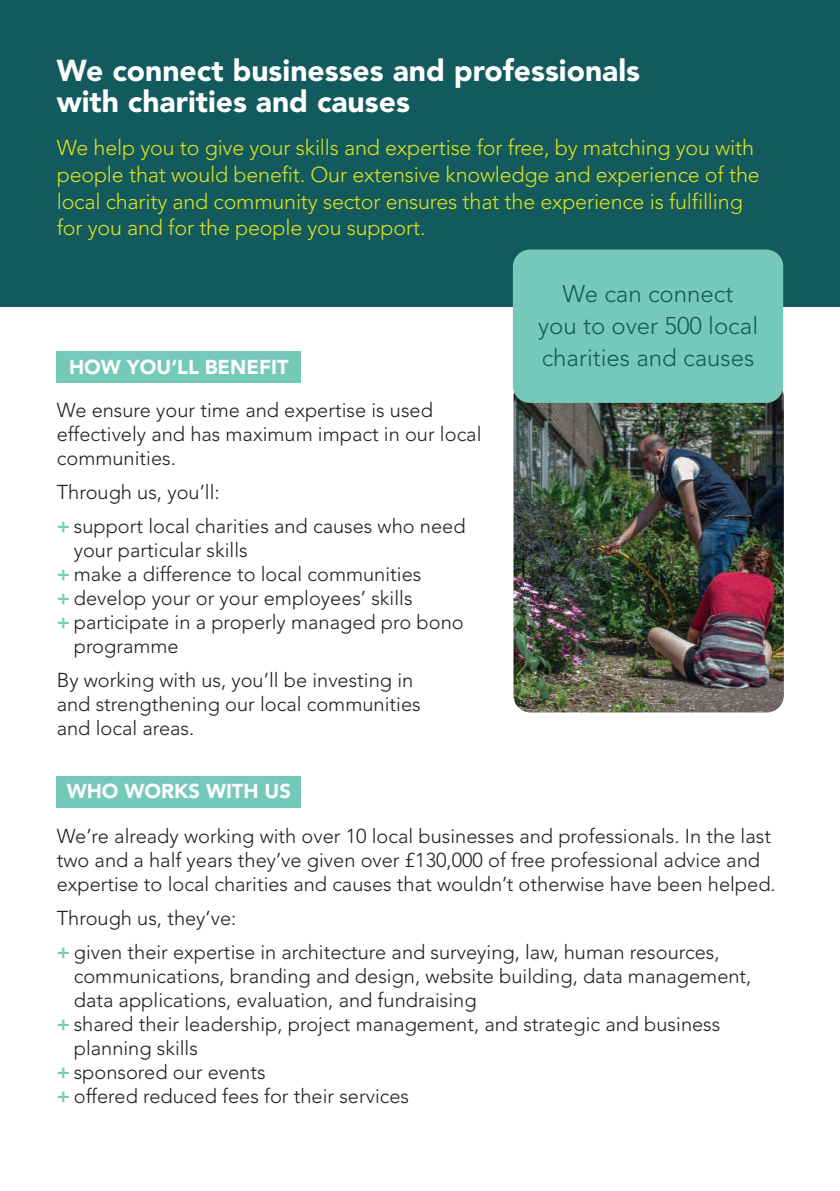
<style>
.page{position:relative;width:840px;height:1191px;background:#fff}
.page>*{position:absolute;margin:0;border:0;box-sizing:border-box;transform-origin:0 0}
.t1{font:900 30px/31px "Avenir";color:#fff}
.t2{font:300 24px/32px "Avenir";color:#125a5d;text-align:center}
.t3{font:300 21.6px/26.6px "Avenir";letter-spacing:-.01em;color:#dbe11e}
.t4{font:300 20px/24px "Avenir";color:#231f20}
.t5{font:900 20px "Avenir";color:#fff}
.s1{font-weight:800;color:#75c9bb}
</style>
<div class="page">
<img style="left:513px;top:381px;width:270px;height:331px;border-radius:17px">
<div style="left:57px;top:351px;width:243px;height:32px;background:#75c9bb"></div>
<div style="left:0;top:0;width:839px;height:306px;background:#125a5d"></div>
<div style="left:57px;top:776px;width:243px;height:31px;background:#75c9bb"></div>
<div style="left:512px;top:249px;width:270px;height:154px;background:#75c9bb;border-radius:17px"></div>
<h1 class="t1" style="left:57px;top:54px;width:584px">We connect businesses and professionals with charities and causes</h1>
<p class="t3" style="left:57px;top:135px;width:704px">We help you to give your skills and expertise for free, by matching you with people that would benefit. Our extensive knowledge and experience of the local charity and community sector ensures that the experience is fulfilling for you and for the people you support.</p>
<p class="t5" style="left:69px;top:349px;width:221px">HOW YOU’LL BENEFIT</p>
<p class="t4" style="left:57px;top:398px;width:426px">We ensure your time and expertise is used effectively and has maximum impact in our local communities.</p>
<p class="t4" style="left:57px;top:475px;width:410px;line-height:34px">Through us, you’ll:<br><span class="s1">+</span> support local charities and causes who need</p>
<p class="t4" style="left:74px;top:538px;width:175px">your particular skills</p>
<p class="t4" style="left:57px;top:562px;width:366px"><span class="s1">+</span> make a difference to local communities</p>
<p class="t4" style="left:57px;top:586px;width:357px"><span class="s1">+</span> develop your or your employees’ skills</p>
<p class="t4" style="left:57px;top:610px;width:408px"><span class="s1">+</span> participate in a properly managed pro bono</p>
<p class="t4" style="left:74px;top:634px;width:106px">programme</p>
<p class="t4" style="left:57px;top:668px;width:365px">By working with us, you’ll be investing in and strengthening our local communities and local areas.</p>
<p class="t2" style="left:537px;top:277px;width:221px">We can connect<br>you to over 500 local charities and causes</p>
<p class="t5" style="left:67px;top:774px;width:225px">WHO WORKS WITH US</p>
<p class="t4" style="left:57px;top:824px;width:720px">We’re already working with over 10 local businesses and professionals. In the last two and a half years they’ve given over £130,000 of free professional advice and expertise to local charities and causes that wouldn’t otherwise have been helped.</p>
<p class="t4" style="left:57px;top:901px;width:664px;line-height:34px">Through us, they’ve:<br><span class="s1">+</span> given their expertise in architecture and surveying, law, human resources,</p>
<p class="t4" style="left:74px;top:964px;width:678px">communications, branding and design, website building, data management,</p>
<p class="t4" style="left:74px;top:988px;width:404px">data applications, evaluation, and fundraising</p>
<p class="t4" style="left:57px;top:1012px;width:664px"><span class="s1">+</span> shared their leadership, project management, and strategic and business</p>
<p class="t4" style="left:74px;top:1036px;width:126px">planning skills</p>
<p class="t4" style="left:57px;top:1060px;width:210px"><span class="s1">+</span> sponsored our events</p>
<p class="t4" style="left:57px;top:1084px;width:353px"><span class="s1">+</span> offered reduced fees for their services</p>
</div>
